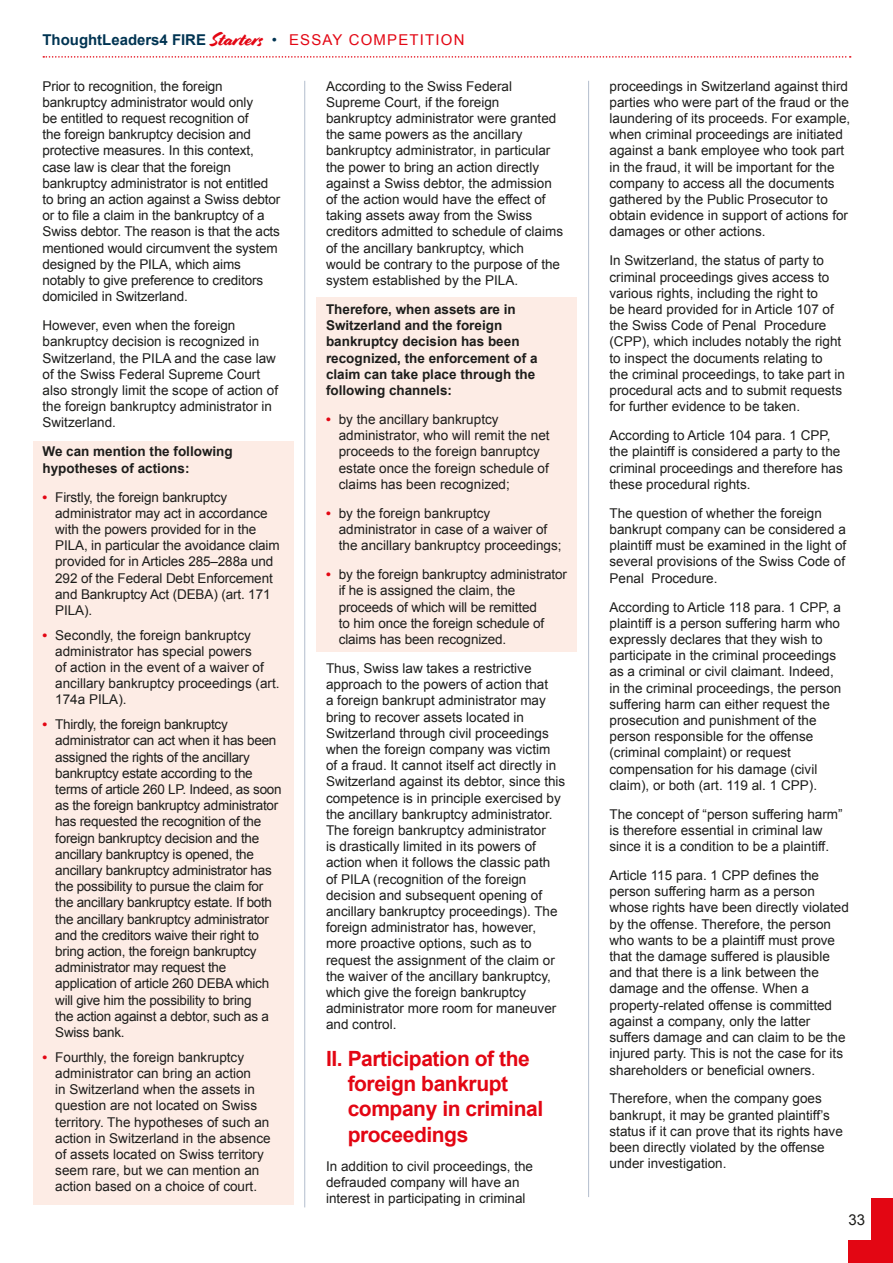
<style>
.page{position:relative;width:893px;height:1263px;background:#fff}
.page>*{position:absolute;margin:0;border:0;box-sizing:border-box;transform-origin:0 0}
.t1{font:700 21px/25.2px "Arial";letter-spacing:-.02em;color:#e30613}
.t2{font:700 15px "Arial";color:#003452}
.t3{font:15px "Arial";color:#1d1d1b}
.t4{font:13.5px/16.2px "Arial";color:#1d1d1b}
.t5{font:13.5px/16.2px "Arial";letter-spacing:-.02em;color:#1d1d1b}
.t6{font:700 13.5px/16.2px "Arial";color:#1d1d1b}
.s1{font-family:"Cortado";font-weight:400;font-size:18.6px;color:#e30613}
.s2{font-weight:400}
.s3{font-weight:400;color:#e30613}
.s4{font-weight:700;color:#e30613}
</style>
<div class="page">
<svg style="left:43px;top:56px;width:808px;height:2px"></svg>
<div style="left:872px;top:1198px;width:21px;height:65px;background:#e30613"></div>
<div style="left:848px;top:1241px;width:45px;height:22px;background:#e30613"></div>
<div style="left:316px;top:298px;width:260px;height:354px;background:#fdece5"></div>
<div style="left:33px;top:441px;width:260px;height:763px;background:#fdece5"></div>
<hr style="left:304px;top:81px;width:1px;height:1126px;background:#b3bdcd">
<hr style="left:588px;top:81px;width:1px;height:1116px;background:#b3bdcd">
<p class="t2" style="left:43px;top:29px;width:423px">ThoughtLeaders4 FIRE <span class="s1">Starters</span> <span class="s2">•</span> <span class="s3">ESSAY COMPETITION</span></p>
<p class="t4" style="left:43px;top:78px;width:239px">Prior to recognition, the foreign bankruptcy administrator would only<br>be entitled to request recognition of<br>the foreign bankruptcy decision and protective measures. In this context, case law is clear that the foreign bankruptcy administrator is not entitled to bring an action against a Swiss debtor or to file a claim in the bankruptcy of a Swiss debtor. The reason is that the acts mentioned would circumvent the system designed by the PILA, which aims notably to give preference to creditors domiciled in Switzerland.</p>
<p class="t4" style="left:43px;top:317px;width:237px">However, even when the foreign bankruptcy decision is recognized in Switzerland, the PILA and the case law of the Swiss Federal Supreme Court also strongly limit the scope of action of the foreign bankruptcy administrator in Switzerland.</p>
<p class="t6" style="left:43px;top:444px;width:192px">We can mention the following hypotheses of actions:</p>
<p class="t4" style="left:55px;top:489px;width:226px;text-indent:-13px"><span class="s4">•</span> Firstly, the foreign bankruptcy administrator may act in accordance with the powers provided for in the<br>PILA, in particular the avoidance claim provided for in Articles 285–288a und<br>292 of the Federal Debt Enforcement and Bankruptcy Act (DEBA) (art. 171<br>PILA).</p>
<p class="t4" style="left:55px;top:627px;width:226px;text-indent:-13px"><span class="s4">•</span> Secondly, the foreign bankruptcy administrator has special powers<br>of action in the event of a waiver of ancillary bankruptcy proceedings (art.<br>174a PILA).</p>
<p class="t5" style="left:55px;top:716px;width:228px;text-indent:-13px"><span class="s4">•</span> Thirdly, the foreign bankruptcy administrator can act when it has been assigned the rights of the ancillary bankruptcy estate according to the terms of article 260 LP. Indeed, as soon as the foreign bankruptcy administrator has requested the recognition of the foreign bankruptcy decision and the ancillary bankruptcy is opened, the ancillary bankruptcy administrator has the possibility to pursue the claim for the ancillary bankruptcy estate. If both the ancillary bankruptcy administrator and the creditors waive their right to bring action, the foreign bankruptcy administrator may request the application of article 260 DEBA which will give him the possibility to bring<br>the action against a debtor, such as a Swiss bank.</p>
<p class="t4" style="left:55px;top:1049px;width:217px;text-indent:-13px"><span class="s4">•</span> Fourthly, the foreign bankruptcy administrator can bring an action<br>in Switzerland when the assets in question are not located on Swiss territory. The hypotheses of such an action in Switzerland in the absence of assets located on Swiss territory seem rare, but we can mention an action based on a choice of court.</p>
<p class="t4" style="left:326px;top:78px;width:239px">According to the Swiss Federal Supreme Court, if the foreign bankruptcy administrator were granted the same powers as the ancillary bankruptcy administrator, in particular the power to bring an action directly against a Swiss debtor, the admission of the action would have the effect of taking assets away from the Swiss creditors admitted to schedule of claims of the ancillary bankruptcy, which<br>would be contrary to the purpose of the system established by the PILA.</p>
<p class="t6" style="left:326px;top:302px;width:213px">Therefore, when assets are in<br>Switzerland and the foreign bankruptcy decision has been recognized, the enforcement of a claim can take place through the following channels:</p>
<p class="t4" style="left:339px;top:411px;width:212px;text-indent:-13px"><span class="s4">•</span> by the ancillary bankruptcy administrator, who will remit the net proceeds to the foreign banruptcy estate once the foreign schedule of claims has been recognized;</p>
<p class="t4" style="left:339px;top:505px;width:224px;text-indent:-13px"><span class="s4">•</span> by the foreign bankruptcy administrator in case of a waiver of the ancillary bankruptcy proceedings;</p>
<p class="t4" style="left:339px;top:566px;width:230px;text-indent:-13px"><span class="s4">•</span> by the foreign bankruptcy administrator if he is assigned the claim, the proceeds of which will be remitted<br>to him once the foreign schedule of claims has been recognized.</p>
<p class="t4" style="left:326px;top:660px;width:241px">Thus, Swiss law takes a restrictive approach to the powers of action that<br>a foreign bankrupt administrator may bring to recover assets located in Switzerland through civil proceedings when the foreign company was victim<br>of a fraud. It cannot itself act directly in Switzerland against its debtor, since this competence is in principle exercised by the ancillary bankruptcy administrator.<br>The foreign bankruptcy administrator<br>is drastically limited in its powers of action when it follows the classic path<br>of PILA (recognition of the foreign decision and subsequent opening of ancillary bankruptcy proceedings). The foreign administrator has, however, more proactive options, such as to request the assignment of the claim or the waiver of the ancillary bankruptcy, which give the foreign bankruptcy administrator more room for maneuver and control.</p>
<h1 class="t1" style="left:348px;top:1047px;width:197px;text-indent:-22px">II. Participation of the foreign bankrupt company in criminal proceedings</h1>
<p class="t4" style="left:326px;top:1158px;width:209px">In addition to civil proceedings, the defrauded company will have an interest in participating in criminal</p>
<p class="t4" style="left:609px;top:78px;width:242px">proceedings in Switzerland against third parties who were part of the fraud or the laundering of its proceeds. For example, when criminal proceedings are initiated against a bank employee who took part in the fraud, it will be important for the company to access all the documents gathered by the Public Prosecutor to obtain evidence in support of actions for damages or other actions.</p>
<p class="t4" style="left:609px;top:253px;width:237px">In Switzerland, the status of party to criminal proceedings gives access to various rights, including the right to<br>be heard provided for in Article 107 of the Swiss Code of Penal Procedure (CPP), which includes notably the right to inspect the documents relating to<br>the criminal proceedings, to take part in procedural acts and to submit requests for further evidence to be taken.</p>
<p class="t4" style="left:609px;top:427px;width:235px">According to Article 104 para. 1 CPP, the plaintiff is considered a party to the criminal proceedings and therefore has these procedural rights.</p>
<p class="t4" style="left:609px;top:505px;width:238px">The question of whether the foreign bankrupt company can be considered a plaintiff must be examined in the light of several provisions of the Swiss Code of Penal Procedure.</p>
<p class="t4" style="left:609px;top:599px;width:233px">According to Article 118 para. 1 CPP, a plaintiff is a person suffering harm who expressly declares that they wish to participate in the criminal proceedings as a criminal or civil claimant. Indeed, in the criminal proceedings, the person suffering harm can either request the prosecution and punishment of the person responsible for the offense (criminal complaint) or request compensation for his damage (civil claim), or both (art. 119 al. 1 CPP).</p>
<p class="t4" style="left:609px;top:806px;width:235px">The concept of “person suffering harm” is therefore essential in criminal law since it is a condition to be a plaintiff.</p>
<p class="t4" style="left:609px;top:867px;width:241px">Article 115 para. 1 CPP defines the person suffering harm as a person whose rights have been directly violated by the offense. Therefore, the person who wants to be a plaintiff must prove that the damage suffered is plausible and that there is a link between the damage and the offense. When a property-related offense is committed against a company, only the latter suffers damage and can claim to be the injured party. This is not the case for its shareholders or beneficial owners.</p>
<p class="t4" style="left:609px;top:1091px;width:235px">Therefore, when the company goes bankrupt, it may be granted plaintiff’s status if it can prove that its rights have been directly violated by the offense under investigation.</p>
<p class="t3" style="left:848px;top:1210px;width:18px">33</p>
</div>
